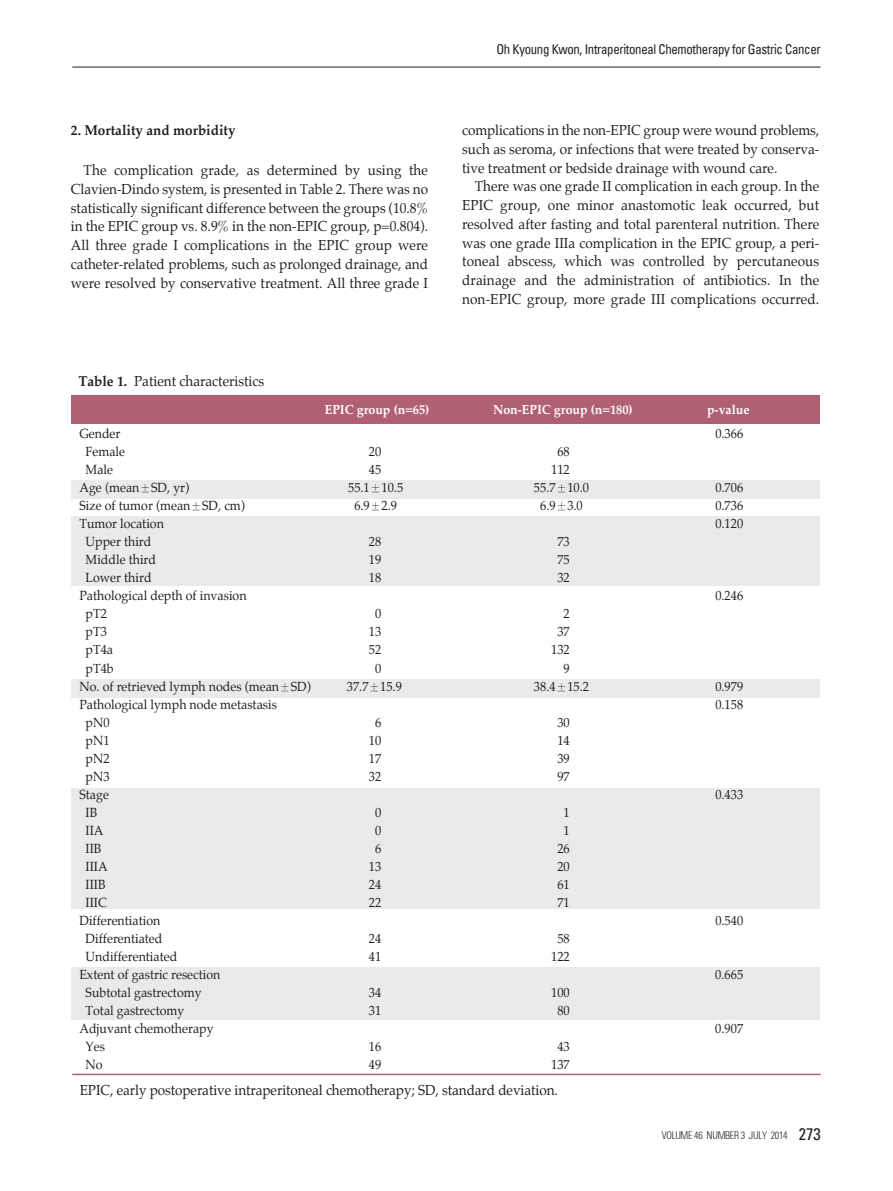
<style>
.page{position:relative;width:893px;height:1191px;background:#fff}
.page>*{position:absolute;margin:0;border:0;box-sizing:border-box;transform-origin:0 0}
.t1{font:14.25px/18.8px "Palatino";color:#231f20;text-align:justify;scale:.95 1}
.t2{font:700 14.25px "Palatino";color:#231f20;scale:.95 1}
.t3{font:condensed 13.5px "Univers";letter-spacing:-.025em;color:#231f20;scale:.95 1}
.t4{font:13.05px "Palatino";color:#231f20;scale:.95 1}
.t5{font:700 13.05px "Palatino";color:#fff;scale:.95 1}
.t6{font:300 condensed 10.5px "Univers";letter-spacing:-.025em;color:#231f20;scale:.95 1}
.s1{font-weight:700}
.s2{font-family:"YDVY Mj O11"}
.s3{font-weight:400;font-size:16.5px}
</style>
<div class="page">
<hr style="left:72px;top:67px;width:749px;height:1px;background:#231f20">
<div style="left:71px;top:967px;width:748px;height:52px;background:#e9eaeb"></div>
<div style="left:71px;top:788px;width:748px;height:120px;background:#e9eaeb"></div>
<div style="left:71px;top:679px;width:748px;height:18px;background:#e9eaeb"></div>
<div style="left:71px;top:516px;width:748px;height:69px;background:#e9eaeb"></div>
<div style="left:71px;top:395px;width:748px;height:29px;background:#b06072"></div>
<div style="left:71px;top:480px;width:748px;height:18px;background:#e9eaeb"></div>
<hr style="left:72px;top:1073px;width:749px;height:2px;background:#b06072">
<p class="t2" style="left:71px;top:123px;width:175px">2. Mortality and morbidity</p>
<p class="t1" style="left:71px;top:162px;width:377px;text-indent:13px">The complication grade, as determined by using the Clavien-Dindo system, is presented in Table 2. There was no statistically significant difference between the groups (10.8% in the EPIC group vs. 8.9% in the non-EPIC group, p=0.804).<br>All three grade I complications in the EPIC group were catheter-related problems, such as prolonged drainage, and were resolved by conservative treatment. All three grade I</p>
<p class="t1" style="left:78px;top:373px;width:197px"><span class="s1">Table 1.</span> Patient characteristics</p>
<p class="t3" style="left:496px;top:41px;width:343px">Oh Kyoung Kwon, Intraperitoneal Chemotherapy for Gastric Cancer</p>
<p class="t1" style="left:462px;top:122px;width:377px">complications in the non-EPIC group were wound problems, such as seroma, or infections that were treated by conserva&shy;tive treatment or bedside drainage with wound care.</p>
<p class="t1" style="left:462px;top:178px;width:377px;text-indent:13px">There was one grade II complication in each group. In the EPIC group, one minor anastomotic leak occurred, but resolved after fasting and total parenteral nutrition. There was one grade IIIa complication in the EPIC group, a peri&shy;toneal abscess, which was controlled by percutaneous drainage and the administration of antibiotics. In the non-EPIC group, more grade III complications occurred.</p>
<p class="t5" style="left:325px;top:404px;width:112px">EPIC group (n=65)</p>
<p class="t5" style="left:493px;top:404px;width:149px">Non-EPIC group (n=180)</p>
<p class="t5" style="left:707px;top:404px;width:46px">p-value</p>
<p class="t4" style="left:79px;top:428px;width:45px">Gender</p>
<p class="t4" style="left:715px;top:428px;width:31px">0.366</p>
<p class="t4" style="left:86px;top:446px;width:43px">Female</p>
<p class="t4" style="left:369px;top:446px;width:15px">20</p>
<p class="t4" style="left:557px;top:446px;width:15px">68</p>
<p class="t4" style="left:86px;top:464px;width:30px">Male</p>
<p class="t4" style="left:369px;top:464px;width:15px">45</p>
<p class="t4" style="left:551px;top:464px;width:21px">112</p>
<p class="t4" style="left:79px;top:482px;width:117px">Age (mean<span class="s2">±</span>SD, yr)</p>
<p class="t4" style="left:348px;top:482px;width:59px">55.1<span class="s2">±</span>10.5</p>
<p class="t4" style="left:534px;top:482px;width:59px">55.7<span class="s2">±</span>10.0</p>
<p class="t4" style="left:715px;top:482px;width:31px">0.706</p>
<p class="t4" style="left:79px;top:500px;width:176px">Size of tumor (mean<span class="s2">±</span>SD, cm)</p>
<p class="t4" style="left:354px;top:500px;width:46px">6.9<span class="s2">±</span>2.9</p>
<p class="t4" style="left:540px;top:500px;width:46px">6.9<span class="s2">±</span>3.0</p>
<p class="t4" style="left:715px;top:500px;width:31px">0.736</p>
<p class="t4" style="left:79px;top:518px;width:90px">Tumor location</p>
<p class="t4" style="left:715px;top:518px;width:31px">0.120</p>
<p class="t4" style="left:86px;top:536px;width:71px">Upper third</p>
<p class="t4" style="left:369px;top:536px;width:15px">28</p>
<p class="t4" style="left:557px;top:536px;width:15px">73</p>
<p class="t4" style="left:86px;top:554px;width:76px">Middle third</p>
<p class="t4" style="left:369px;top:554px;width:15px">19</p>
<p class="t4" style="left:557px;top:554px;width:15px">75</p>
<p class="t4" style="left:86px;top:572px;width:71px">Lower third</p>
<p class="t4" style="left:369px;top:572px;width:15px">18</p>
<p class="t4" style="left:557px;top:572px;width:15px">32</p>
<p class="t4" style="left:79px;top:590px;width:177px">Pathological depth of invasion</p>
<p class="t4" style="left:715px;top:590px;width:31px">0.246</p>
<p class="t4" style="left:86px;top:608px;width:24px">pT2</p>
<p class="t4" style="left:375px;top:608px;width:8px">0</p>
<p class="t4" style="left:564px;top:608px;width:8px">2</p>
<p class="t4" style="left:86px;top:626px;width:24px">pT3</p>
<p class="t4" style="left:369px;top:626px;width:15px">13</p>
<p class="t4" style="left:557px;top:626px;width:15px">37</p>
<p class="t4" style="left:86px;top:644px;width:30px">pT4a</p>
<p class="t4" style="left:369px;top:644px;width:15px">52</p>
<p class="t4" style="left:551px;top:644px;width:21px">132</p>
<p class="t4" style="left:86px;top:662px;width:31px">pT4b</p>
<p class="t4" style="left:375px;top:662px;width:8px">0</p>
<p class="t4" style="left:564px;top:662px;width:8px">9</p>
<p class="t4" style="left:79px;top:680px;width:245px">No. of retrieved lymph nodes (mean<span class="s2">±</span>SD)</p>
<p class="t4" style="left:347px;top:680px;width:59px">37.7<span class="s2">±</span>15.9</p>
<p class="t4" style="left:534px;top:680px;width:59px">38.4<span class="s2">±</span>15.2</p>
<p class="t4" style="left:715px;top:680px;width:31px">0.979</p>
<p class="t4" style="left:79px;top:698px;width:209px">Pathological lymph node metastasis</p>
<p class="t4" style="left:715px;top:698px;width:31px">0.158</p>
<p class="t4" style="left:86px;top:716px;width:27px">pN0</p>
<p class="t4" style="left:375px;top:716px;width:8px">6</p>
<p class="t4" style="left:557px;top:716px;width:15px">30</p>
<p class="t4" style="left:86px;top:734px;width:27px">pN1</p>
<p class="t4" style="left:369px;top:734px;width:15px">10</p>
<p class="t4" style="left:557px;top:734px;width:15px">14</p>
<p class="t4" style="left:86px;top:752px;width:27px">pN2</p>
<p class="t4" style="left:369px;top:752px;width:15px">17</p>
<p class="t4" style="left:557px;top:752px;width:15px">39</p>
<p class="t4" style="left:86px;top:770px;width:27px">pN3</p>
<p class="t4" style="left:369px;top:770px;width:15px">32</p>
<p class="t4" style="left:557px;top:770px;width:15px">97</p>
<p class="t4" style="left:79px;top:788px;width:33px">Stage</p>
<p class="t4" style="left:715px;top:788px;width:31px">0.433</p>
<p class="t4" style="left:86px;top:806px;width:14px">IB</p>
<p class="t4" style="left:375px;top:806px;width:8px">0</p>
<p class="t4" style="left:564px;top:806px;width:8px">1</p>
<p class="t4" style="left:86px;top:824px;width:20px">IIA</p>
<p class="t4" style="left:375px;top:824px;width:8px">0</p>
<p class="t4" style="left:564px;top:824px;width:8px">1</p>
<p class="t4" style="left:86px;top:842px;width:18px">IIB</p>
<p class="t4" style="left:375px;top:842px;width:8px">6</p>
<p class="t4" style="left:557px;top:842px;width:15px">26</p>
<p class="t4" style="left:86px;top:860px;width:25px">IIIA</p>
<p class="t4" style="left:369px;top:860px;width:15px">13</p>
<p class="t4" style="left:557px;top:860px;width:15px">20</p>
<p class="t4" style="left:86px;top:878px;width:23px">IIIB</p>
<p class="t4" style="left:369px;top:878px;width:15px">24</p>
<p class="t4" style="left:557px;top:878px;width:15px">61</p>
<p class="t4" style="left:86px;top:896px;width:24px">IIIC</p>
<p class="t4" style="left:369px;top:896px;width:15px">22</p>
<p class="t4" style="left:557px;top:896px;width:15px">71</p>
<p class="t4" style="left:79px;top:914px;width:87px">Differentiation</p>
<p class="t4" style="left:715px;top:914px;width:31px">0.540</p>
<p class="t4" style="left:86px;top:932px;width:82px">Differentiated</p>
<p class="t4" style="left:369px;top:932px;width:15px">24</p>
<p class="t4" style="left:557px;top:932px;width:15px">58</p>
<p class="t4" style="left:86px;top:950px;width:98px">Undifferentiated</p>
<p class="t4" style="left:369px;top:950px;width:15px">41</p>
<p class="t4" style="left:551px;top:950px;width:21px">122</p>
<p class="t4" style="left:79px;top:968px;width:150px">Extent of gastric resection</p>
<p class="t4" style="left:715px;top:968px;width:31px">0.665</p>
<p class="t4" style="left:86px;top:986px;width:124px">Subtotal gastrectomy</p>
<p class="t4" style="left:369px;top:986px;width:15px">34</p>
<p class="t4" style="left:551px;top:986px;width:21px">100</p>
<p class="t4" style="left:86px;top:1004px;width:105px">Total gastrectomy</p>
<p class="t4" style="left:369px;top:1004px;width:15px">31</p>
<p class="t4" style="left:557px;top:1004px;width:15px">80</p>
<p class="t4" style="left:79px;top:1022px;width:143px">Adjuvant chemotherapy</p>
<p class="t4" style="left:715px;top:1022px;width:31px">0.907</p>
<p class="t4" style="left:86px;top:1040px;width:22px">Yes</p>
<p class="t4" style="left:369px;top:1040px;width:15px">16</p>
<p class="t4" style="left:557px;top:1040px;width:15px">43</p>
<p class="t4" style="left:86px;top:1058px;width:19px">No</p>
<p class="t4" style="left:369px;top:1058px;width:15px">49</p>
<p class="t4" style="left:551px;top:1058px;width:21px">137</p>
<p class="t1" style="left:80px;top:1082px;width:505px">EPIC, early postoperative intraperitoneal chemotherapy; SD, standard deviation.</p>
<p class="t6" style="left:662px;top:1129px;width:169px">VOLUME 46 NUMBER 3 JULY 2014 <span class="s3">273</span></p>
</div>
